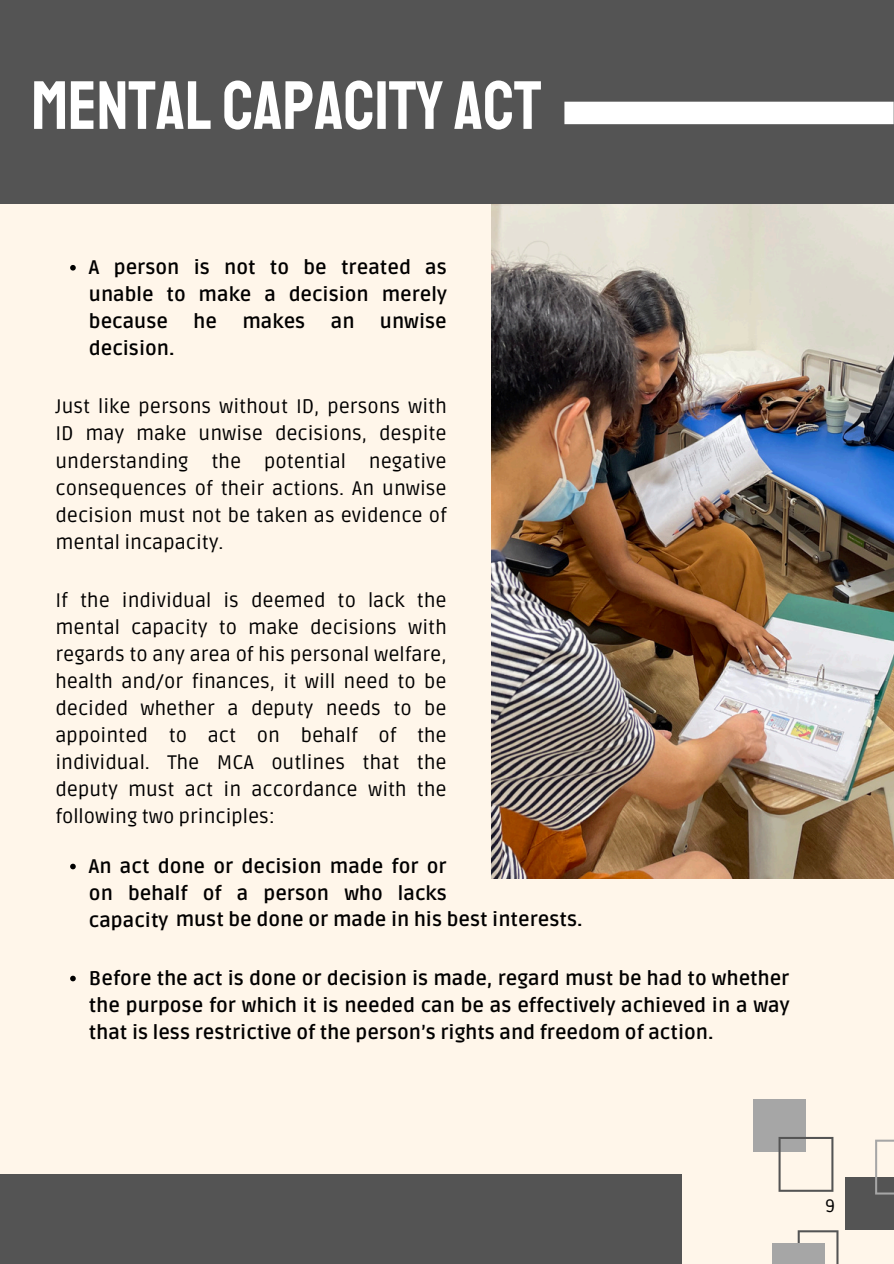
<style>
.page{position:relative;width:894px;height:1264px;background:#fff}
.page>*{position:absolute;margin:0;border:0;box-sizing:border-box;transform-origin:0 0}
.t1{font:68.4px "Staatliches";color:#fff}
.t2{font:19.65px/27px "Ruda";color:#000;text-align:justify}
.t3{font:700 19.65px/27px "Ruda";color:#000;text-align:justify}
.t4{font:18px "Ruda";color:#000}
</style>
<div class="page">
<div style="left:0;top:0;width:893px;height:1263px;background:#fff6ea"></div>
<img style="left:491px;top:203px;width:402px;height:675px">
<div style="left:0;top:0;width:893px;height:203px;background:#545454"></div>
<div style="left:564px;top:102px;width:329px;height:22px;background:#fff"></div>
<div style="left:753px;top:1098px;width:52px;height:53px;background:#a6a6a6"></div>
<div style="left:844px;top:1176px;width:49px;height:53px;background:#545454"></div>
<svg style="left:778px;top:1136px;width:55px;height:55px"></svg>
<svg style="left:797px;top:1230px;width:41px;height:33px"></svg>
<svg style="left:874px;top:1139px;width:19px;height:55px"></svg>
<div style="left:772px;top:1242px;width:52px;height:21px;background:#a6a6a6"></div>
<div style="left:0;top:1174px;width:681px;height:89px;background:#545454"></div>
<svg style="left:70px;top:265px;width:6px;height:5px"></svg>
<svg style="left:70px;top:863px;width:6px;height:6px"></svg>
<svg style="left:70px;top:975px;width:6px;height:6px"></svg>
<h1 class="t1" style="left:31px;top:64px;width:511px">MENTAL CAPACITY ACT</h1>
<p class="t3" style="left:89px;top:254px;width:359px">A person is not to be treated as unable to make a decision merely because</p>
<p class="t3" style="left:193px;top:308px;width:25px">he</p>
<p class="t3" style="left:242px;top:308px;width:64px">makes</p>
<p class="t3" style="left:331px;top:308px;width:25px">an</p>
<p class="t3" style="left:380px;top:308px;width:68px">unwise</p>
<p class="t3" style="left:89px;top:335px;width:87px">decision.</p>
<p class="t2" style="left:55px;top:394px;width:392px">Just like persons without ID, persons with ID may make unwise decisions, despite understanding the potential negative consequences of their actions. An unwise decision must not be taken as evidence of mental incapacity.</p>
<p class="t2" style="left:55px;top:587px;width:392px">If the individual is deemed to lack the mental capacity to make decisions with regards to any area of his personal welfare, health and/or finances, it will need to be decided whether a deputy needs to be appointed to act on behalf of the individual. The MCA outlines that the deputy must act in accordance with the following two principles:</p>
<p class="t3" style="left:89px;top:853px;width:495px;text-align:left">An act done or decision made for or<br>on behalf of a person who lacks<br>capacity must be done or made in his best interests.</p>
<h2 class="t3" style="left:89px;top:965px;width:701px">Before the act is done or decision is made, regard must be had to whether the purpose for which it is needed can be as effectively achieved in a way that is less restrictive of the person’s rights and freedom of action.</h2>
<p class="t4" style="left:825px;top:1195px;width:11px">9</p>
</div>
